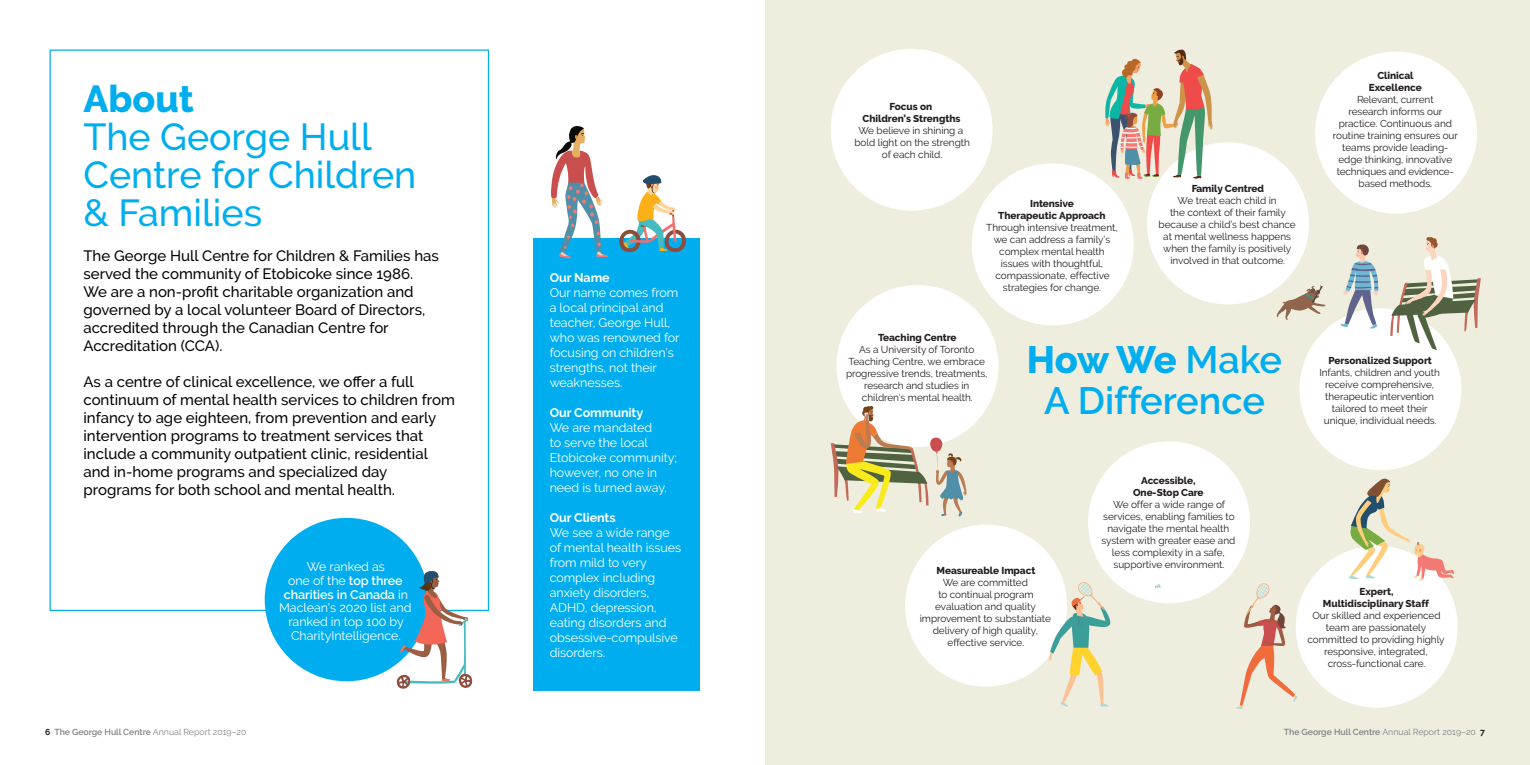
<style>
.page{position:relative;width:1530px;height:765px;background:#fff}
.page>*{position:absolute;margin:0;border:0;box-sizing:border-box;transform-origin:0 0}
.t1{font:600 38px/41px "Raleway";color:#00aeef;text-align:center}
.t2{font:500 37.5px/37.8px "Raleway";color:#00aeef}
.t3{font:800 37.5px "Raleway";color:#00aeef}
.t4{font:500 15px/18px "Raleway";color:#040503}
.t5{font:12.5px/15px "Raleway";letter-spacing:-.005em;color:#fff}
.t6{font:700 12.5px "Raleway";letter-spacing:-.005em;color:#fff}
.t7{font:10px/12px "Raleway";letter-spacing:-.005em;color:#231f20;text-align:center}
.t8{font:800 10px/12px "Raleway";letter-spacing:-.005em;color:#231f20;text-align:center}
.t9{font:600 8.75px "Raleway";letter-spacing:-.005em;color:#808285}
.s1{font-weight:600}
.s2{font-weight:700;color:#231f20}
.s3{font-weight:400}
.s4{font-weight:800}
</style>
<div class="page">
<div style="left:533px;top:238px;width:167px;height:453px;background:#00aeef"></div>
<div style="left:265px;top:518px;width:163px;height:163px;background:#00aeef;border-radius:50%"></div>
<div style="left:765px;top:0;width:765px;height:765px;background:#eeedde"></div>
<div style="left:1147px;top:142px;width:162px;height:162px;background:#fff;border-radius:50%"></div>
<div style="left:831px;top:49px;width:162px;height:162px;background:#fff;border-radius:50%"></div>
<div style="left:1296px;top:546px;width:162px;height:162px;background:#fff;border-radius:50%"></div>
<div style="left:1315px;top:52px;width:162px;height:162px;background:#fff;border-radius:50%"></div>
<div style="left:837px;top:285px;width:162px;height:162px;background:#fff;border-radius:50%"></div>
<svg style="left:1105px;top:49px;width:108px;height:130px"></svg>
<div style="left:1299px;top:308px;width:162px;height:162px;background:#fff;border-radius:50%"></div>
<div style="left:972px;top:163px;width:162px;height:162px;background:#fff;border-radius:50%"></div>
<div style="left:905px;top:525px;width:162px;height:162px;background:#fff;border-radius:50%"></div>
<svg style="left:831px;top:406px;width:136px;height:111px"></svg>
<div style="left:1088px;top:441px;width:162px;height:162px;background:#fff;border-radius:50%"></div>
<svg style="left:1276px;top:285px;width:50px;height:35px"></svg>
<svg style="left:1390px;top:237px;width:91px;height:116px"></svg>
<svg style="left:1341px;top:244px;width:38px;height:85px"></svg>
<svg style="left:1349px;top:478px;width:105px;height:103px"></svg>
<svg style="left:1236px;top:583px;width:62px;height:126px"></svg>
<svg style="left:1155px;top:583px;width:6px;height:5px"></svg>
<svg style="left:1049px;top:582px;width:62px;height:125px"></svg>
<svg style="left:619px;top:175px;width:68px;height:77px"></svg>
<svg style="left:551px;top:126px;width:57px;height:133px"></svg>
<svg style="left:397px;top:571px;width:76px;height:118px"></svg>
<h2 class="t3" style="left:83px;top:78px;width:112px">About</h2>
<h2 class="t2" style="left:83px;top:118px;width:334px">The George Hull<br>Centre for Children &amp; Families</h2>
<p class="t4" style="left:83px;top:247px;width:357px">The George Hull Centre for Children &amp; Families has served the community of Etobicoke since 1986.<br>We are a non-profit charitable organization and governed by a local volunteer Board of Directors, accredited through the Canadian Centre for Accreditation (CCA).</p>
<p class="t4" style="left:83px;top:373px;width:373px">As a centre of clinical excellence, we offer a full continuum of mental health services to children from infancy to age eighteen, from prevention and early intervention programs to treatment services that include a community outpatient clinic, residential and in-home programs and specialized day programs for both school and mental health.</p>
<p class="t5" style="left:279px;top:560px;width:134px;line-height:13.8px;text-align:center">We ranked as<br>one of the <span class="s1">top three charities in Canada</span> in<br>Maclean's 2020 list and ranked in top 100 by<br>CharityIntelligence.</p>
<p class="t9" style="left:45px;top:727px;width:203px"><span class="s2">6</span> The George Hull Centre <span class="s3">Annual Report 2019–20</span></p>
<p class="t6" style="left:550px;top:270px;width:62px">Our Name</p>
<p class="t5" style="left:550px;top:285px;width:131px">Our name comes from a local principal and teacher, George Hull, who was renowned for focusing on children’s strengths, not their weaknesses.</p>
<p class="t6" style="left:550px;top:405px;width:95px">Our Community</p>
<p class="t5" style="left:550px;top:420px;width:129px">We are mandated<br>to serve the local<br>Etobicoke community; however, no one in need is turned away.</p>
<p class="t6" style="left:550px;top:510px;width:67px">Our Clients</p>
<p class="t5" style="left:550px;top:525px;width:133px">We see a wide range of mental health issues from mild to very complex including anxiety disorders,<br>ADHD, depression, eating disorders and obsessive-compulsive disorders.</p>
<p class="t8" style="left:863px;top:101px;width:99px">Focus on<br>Children’s Strengths</p>
<p class="t7" style="left:854px;top:125px;width:117px">We believe in shining a bold light on the strength of each child.</p>
<p class="t8" style="left:998px;top:198px;width:109px">Intensive<br>Therapeutic Approach</p>
<p class="t7" style="left:986px;top:222px;width:133px">Through intensive treatment, we can address a family’s complex mental health issues with thoughtful, compassionate, effective strategies for change.</p>
<p class="t8" style="left:1192px;top:183px;width:74px">Family Centred</p>
<p class="t7" style="left:1159px;top:195px;width:139px">We treat each child in<br>the context of their family because a child’s best chance at mental wellness happens when the family is positively involved in that outcome.</p>
<p class="t8" style="left:1369px;top:69px;width:54px">Clinical<br>Excellence</p>
<p class="t7" style="left:1333px;top:93px;width:127px">Relevant, current<br>research informs our practice. Continuous and routine training ensures our teams provide leading&shy;edge thinking, innovative techniques and evidence&shy;based methods.</p>
<p class="t8" style="left:878px;top:331px;width:80px">Teaching Centre</p>
<p class="t7" style="left:846px;top:343px;width:143px">As a University of Toronto<br>Teaching Centre, we embrace progressive trends, treatments, research and studies in children’s mental health.</p>
<p class="t8" style="left:1329px;top:355px;width:105px">Personalized Support</p>
<h1 class="t1" style="left:1027px;top:340px;width:257px"><span class="s4">How We</span> Make<br>A Difference</h1>
<p class="t7" style="left:1319px;top:366px;width:122px">Infants, children and youth receive comprehensive, therapeutic intervention tailored to meet their unique, individual needs.</p>
<p class="t8" style="left:937px;top:565px;width:100px">Measureable Impact</p>
<p class="t7" style="left:920px;top:577px;width:133px">We are committed<br>to continual program evaluation and quality improvement to substantiate delivery of high quality, effective service.</p>
<p class="t8" style="left:1133px;top:474px;width:72px">Accessible,<br>One-Stop Care</p>
<p class="t7" style="left:1101px;top:498px;width:135px">We offer a wide range of services, enabling families to navigate the mental health system with greater ease and less complexity in a safe, supportive environment.</p>
<p class="t8" style="left:1323px;top:586px;width:108px">Expert,<br>Multidisciplinary Staff</p>
<p class="t7" style="left:1308px;top:610px;width:139px">Our skilled and experienced team are passionately committed to providing highly responsive, integrated, cross-functional care.</p>
<p class="t9" style="left:1284px;top:727px;width:203px">The George Hull Centre <span class="s3">Annual Report 2019–20</span> <span class="s2">7</span></p>
</div>
